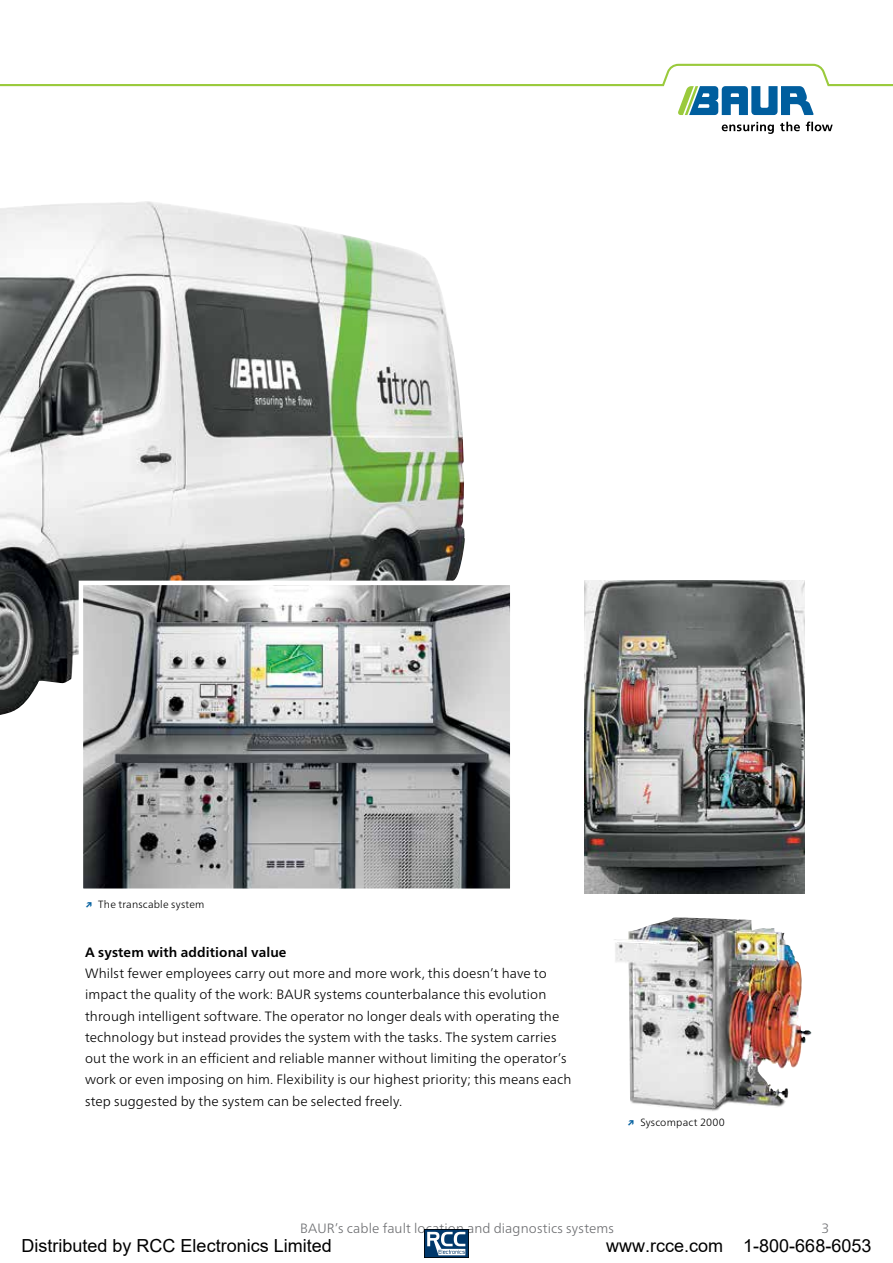
<style>
.page{position:relative;width:893px;height:1263px;background:#fff}
.page>*{position:absolute;margin:0;border:0;box-sizing:border-box;transform-origin:0 0}
.t1{font:18px "Arial";color:#000}
.t2{font:300 13.5px/21.3px "Frutiger Neue LTW1 G";letter-spacing:.01em;color:#000}
.t3{font:300 13.5px "Frutiger Neue LTW1 G";letter-spacing:.01em;color:#6d6e71}
.t4{font:700 13.5px "Frutiger Neue LTW1 G";letter-spacing:.01em;color:#000}
.t5{font:300 10.5px "Frutiger Neue LTW1 G";letter-spacing:.02em;color:#000}
.s1{font-weight:700;color:#005e9e}
</style>
<div class="page">
<svg style="left:722px;top:122px;width:52px;height:12px"></svg>
<svg style="left:780px;top:122px;width:20px;height:9px"></svg>
<svg style="left:806px;top:122px;width:27px;height:9px"></svg>
<svg style="left:0;top:64px;width:893px;height:51px"></svg>
<img style="left:0;top:201px;width:465px;height:514px">
<img style="left:614px;top:917px;width:197px;height:194px">
<svg style="left:0;top:581px;width:1px;height:134px"></svg>
<img style="left:585px;top:581px;width:219px;height:312px">
<img style="left:84px;top:586px;width:425px;height:302px">
<div style="left:79px;top:581px;width:435px;height:312px;border:4px solid #fff"></div>
<img style="left:424px;top:1229px;width:45px;height:28px">
<p class="t5" style="left:85px;top:897px;width:121px"><span class="s1">↗</span> The transcable system</p>
<p class="t4" style="left:85px;top:942px;width:203px">A system with additional value</p>
<p class="t2" style="left:85px;top:962px;width:488px">Whilst fewer employees carry out more and more work, this doesn’t have to impact the quality of the work: BAUR systems counterbalance this evolution through intelligent software. The operator no longer deals with operating the technology but instead provides the system with the tasks. The system carries out the work in an efficient and reliable manner without limiting the operator’s work or even imposing on him. Flexibility is our highest priority; this means each step suggested by the system can be selected freely.</p>
<p class="t5" style="left:627px;top:1115px;width:99px"><span class="s1">↗</span> Syscompact 2000</p>
<p class="t3" style="left:300px;top:1218px;width:315px">BAUR’s cable fault location and diagnostics systems</p>
<p class="t3" style="left:821px;top:1218px;width:9px">3</p>
<h1 class="t1" style="left:22px;top:1233px;width:312px">Distributed by RCC Electronics Limited</h1>
<h1 class="t1" style="left:606px;top:1233px;width:267px">www.rcce.com 1-800-668-6053</h1>
</div>
